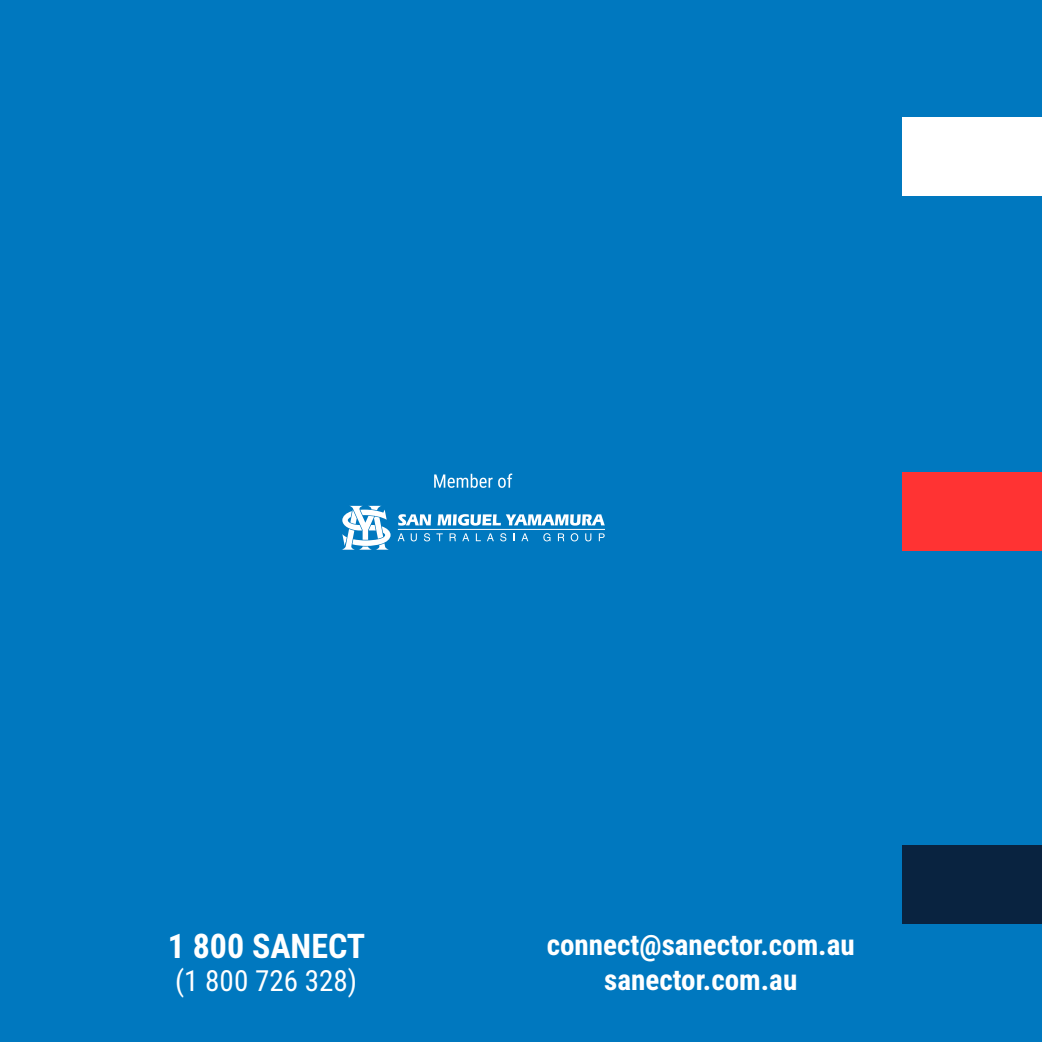
<style>
.page{position:relative;width:1042px;height:1042px;background:#0078bf}
.page>*{position:absolute;margin:0;border:0;box-sizing:border-box;transform-origin:0 0}
.t1{font:700 33.95px "Roboto Condensed";color:#fff}
.t2{font:700 29.05px "Roboto Condensed";color:#fff}
.t3{font:29.05px "Roboto Condensed";color:#fff}
</style>
<div class="page">
<div style="left:902px;top:117px;width:140px;height:79px;background:#fff"></div>
<svg style="left:434px;top:474px;width:58px;height:14px"></svg>
<svg style="left:498px;top:473px;width:14px;height:15px"></svg>
<svg style="left:342px;top:506px;width:48px;height:44px"></svg>
<svg style="left:398px;top:514px;width:207px;height:12px"></svg>
<hr style="left:398px;top:529px;width:207px;height:1px;background:#fff">
<svg style="left:398px;top:533px;width:7px;height:8px"></svg>
<svg style="left:411px;top:533px;width:6px;height:8px"></svg>
<svg style="left:424px;top:533px;width:6px;height:8px"></svg>
<svg style="left:436px;top:533px;width:7px;height:8px"></svg>
<svg style="left:449px;top:533px;width:7px;height:8px"></svg>
<svg style="left:462px;top:533px;width:7px;height:8px"></svg>
<svg style="left:476px;top:533px;width:5px;height:8px"></svg>
<svg style="left:487px;top:533px;width:7px;height:8px"></svg>
<svg style="left:500px;top:533px;width:6px;height:8px"></svg>
<svg style="left:521px;top:533px;width:7px;height:8px"></svg>
<svg style="left:543px;top:533px;width:7px;height:8px"></svg>
<svg style="left:558px;top:533px;width:6px;height:8px"></svg>
<svg style="left:571px;top:533px;width:7px;height:8px"></svg>
<svg style="left:585px;top:533px;width:6px;height:8px"></svg>
<svg style="left:599px;top:533px;width:6px;height:8px"></svg>
<div style="left:902px;top:472px;width:140px;height:78px;background:#f33"></div>
<div style="left:902px;top:845px;width:140px;height:78px;background:#092340"></div>
<p class="t1" style="left:168px;top:922px;width:199px">1 800 SANECT</p>
<p class="t2" style="left:547px;top:924px;width:310px">connect@sanector.com.au</p>
<p class="t3" style="left:175px;top:960px;width:184px">(1 800 726 328)</p>
<p class="t2" style="left:604px;top:959px;width:195px">sanector.com.au</p>
</div>
